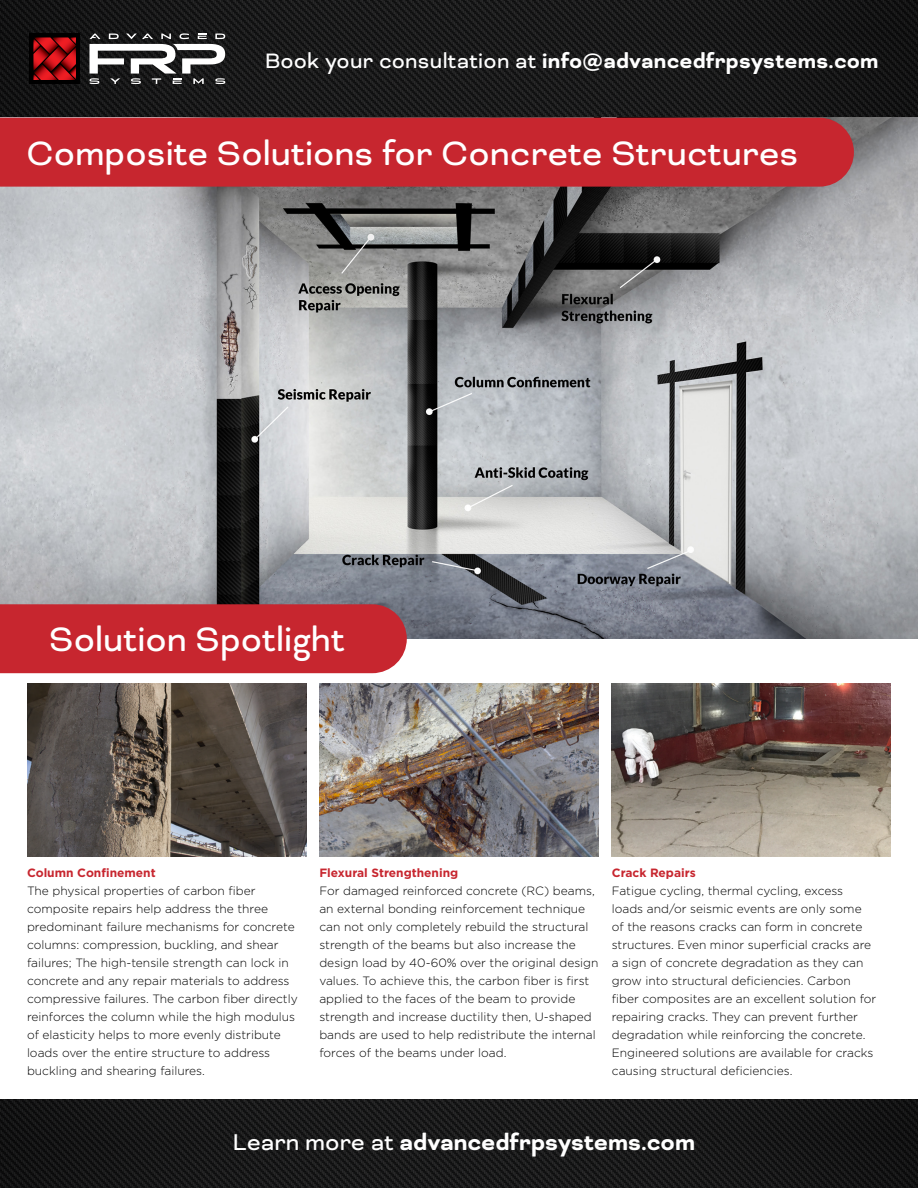
<style>
.page{position:relative;width:918px;height:1188px;background:#fff}
.page>*{position:absolute;margin:0;border:0;box-sizing:border-box;transform-origin:0 0}
.t1{font:38.85px "Bicyclette";color:#fff}
.t2{font:700 26.25px "Bicyclette";color:#fff}
.t3{font:700 24px "Bicyclette";letter-spacing:.01em;color:#fff}
.t4{font:300 12px/18px "Gotham";color:#000001}
.t5{font:700 12px "Gotham";color:#c7262f}
.s1{font-weight:400}
</style>
<div class="page">
<img style="left:0;top:0;width:918px;height:639px">
<svg style="left:89px;top:33px;width:136px;height:51px"></svg>
<div style="left:29px;top:33px;width:51px;height:51px;background:#000"></div>
<svg style="left:33px;top:37px;width:43px;height:43px;background:#a20f13"></svg>
<img style="left:27px;top:684px;width:279px;height:173px">
<img style="left:612px;top:684px;width:279px;height:173px">
<img style="left:319px;top:684px;width:280px;height:173px">
<div style="left:0;top:604px;width:407px;height:69px;background:#c7262f"></div>
<div style="left:0;top:118px;width:854px;height:69px;background:#c7262f"></div>
<img style="left:0;top:1099px;width:918px;height:89px">
<p class="t3" style="left:265px;top:46px;width:615px"><span class="s1">Book your consultation at</span> info@advancedfrpsystems.com</p>
<p class="t1" style="left:27px;top:131px;width:774px">Composite Solutions for Concrete Structures</p>
<p class="t1" style="left:49px;top:617px;width:297px">Solution Spotlight</p>
<p class="t5" style="left:27px;top:865px;width:130px">Column Confinement</p>
<p class="t4" style="left:27px;top:882px;width:272px">The physical properties of carbon fiber composite repairs help address the three predominant failure mechanisms for concrete columns: compression, buckling, and shear failures; The high-tensile strength can lock in concrete and any repair materials to address compressive failures. The carbon fiber directly reinforces the column while the high modulus of elasticity helps to more evenly distribute loads over the entire structure to address buckling and shearing failures.</p>
<p class="t5" style="left:319px;top:865px;width:140px">Flexural Strengthening</p>
<p class="t4" style="left:319px;top:882px;width:281px">For damaged reinforced concrete (RC) beams, an external bonding reinforcement technique can not only completely rebuild the structural strength of the beams but also increase the design load by 40-60% over the original design values. To achieve this, the carbon fiber is first applied to the faces of the beam to provide strength and increase ductility then, U-shaped bands are used to help redistribute the internal forces of the beams under load.</p>
<p class="t5" style="left:612px;top:865px;width:86px">Crack Repairs</p>
<p class="t4" style="left:612px;top:882px;width:266px">Fatigue cycling, thermal cycling, excess loads and/or seismic events are only some of the reasons cracks can form in concrete structures. Even minor superficial cracks are a sign of concrete degradation as they can grow into structural deficiencies. Carbon fiber composites are an excellent solution for repairing cracks. They can prevent further degradation while reinforcing the concrete.<br>Engineered solutions are available for cracks causing structural deficiencies.</p>
<p class="t2" style="left:233px;top:1126px;width:464px"><span class="s1">Learn more at</span> advancedfrpsystems.com</p>
</div>
